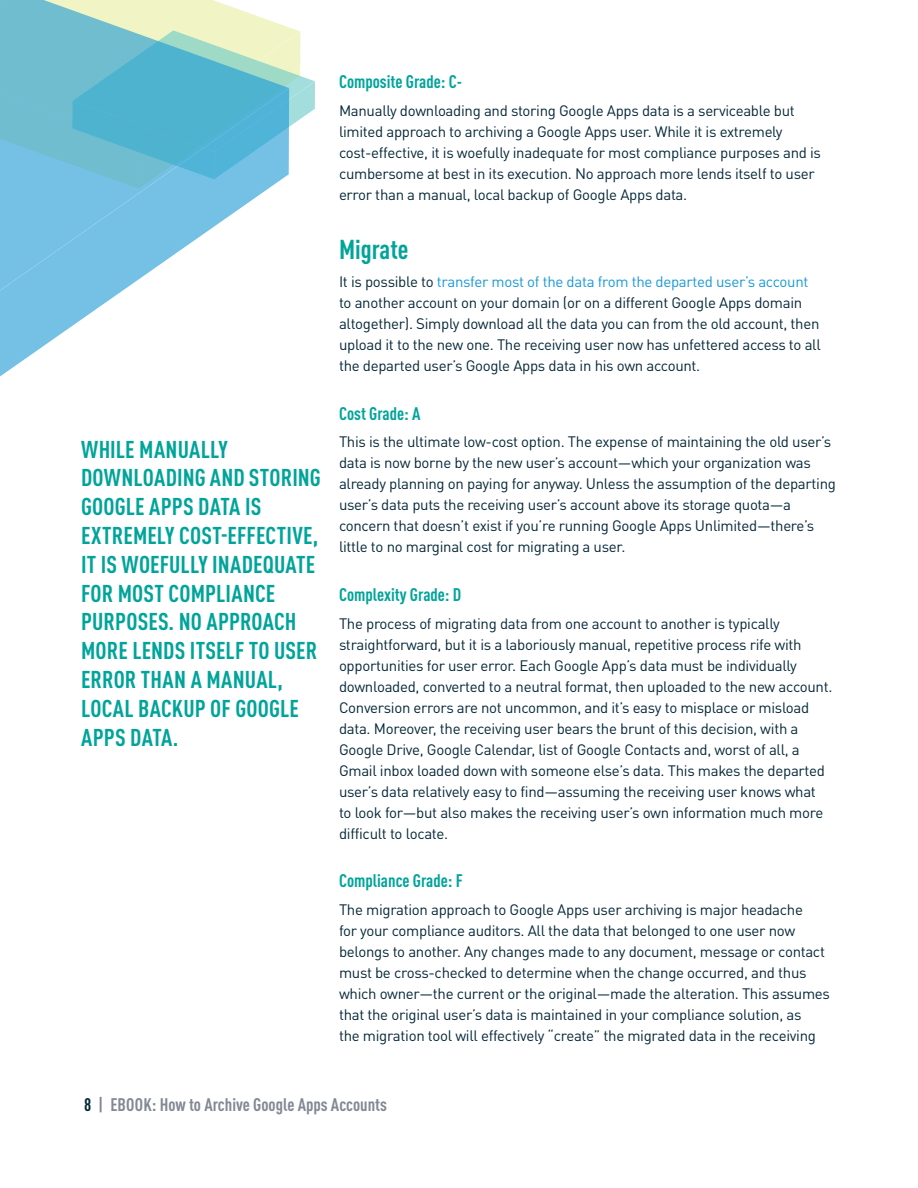
<style>
.page{position:relative;width:918px;height:1188px;background:#fff}
.page>*{position:absolute;margin:0;border:0;box-sizing:border-box;transform-origin:0 0}
.t1{font:700 condensed 27px "DINOT";color:#00a49a}
.t2{font:700 condensed 24px/28.8px "DINOT";letter-spacing:.005em;color:#00a49a}
.t3{font:700 condensed 18px "DINOT";color:#00a49a}
.t4{font:700 condensed 18px "DINOT";color:#828894}
.t5{font:15px/21px "DINOT";letter-spacing:-.02em;color:#062839}
.s1{color:#1999d6}
.s2{color:#062839}
</style>
<div class="page">
<svg style="left:289px;top:27px;width:26px;height:100px"></svg>
<svg style="left:0;top:309px;width:96px;height:68px"></svg>
<svg style="left:0;top:0;width:289px;height:309px"></svg>
<h2 class="t2" style="left:81px;top:434px;width:241px">WHILE MANUALLY<br>DOWNLOADING AND STORING<br>GOOGLE APPS DATA IS<br>EXTREMELY COST-EFFECTIVE,<br>IT IS WOEFULLY INADEQUATE<br>FOR MOST COMPLIANCE<br>PURPOSES. NO APPROACH<br>MORE LENDS ITSELF TO USER<br>ERROR THAN A MANUAL,<br>LOCAL BACKUP OF GOOGLE<br>APPS DATA.</h2>
<p class="t3" style="left:339px;top:71px;width:125px">Composite Grade: C-</p>
<p class="t5" style="left:339px;top:100px;width:484px">Manually downloading and storing Google Apps data is a serviceable but limited approach to archiving a Google Apps user. While it is extremely cost-effective, it is woefully inadequate for most compliance purposes and is cumbersome at best in its execution. No approach more lends itself to user error than a manual, local backup of Google Apps data.</p>
<h1 class="t1" style="left:339px;top:233px;width:71px">Migrate</h1>
<p class="t5" style="left:339px;top:271px;width:483px">It is possible to <span class="s1">transfer most of the data from the departed user’s account </span>to another account on your domain (or on a different Google Apps domain altogether). Simply download all the data you can from the old account, then upload it to the new one. The receiving user now has unfettered access to all the departed user’s Google Apps data in his own account.</p>
<p class="t3" style="left:339px;top:402px;width:83px">Cost Grade: A</p>
<p class="t5" style="left:339px;top:431px;width:498px">This is the ultimate low-cost option. The expense of maintaining the old user’s data is now borne by the new user’s account—which your organization was already planning on paying for anyway. Unless the assumption of the departing user’s data puts the receiving user’s account above its storage quota—a concern that doesn’t exist if you’re running Google Apps Unlimited—there’s little to no marginal cost for migrating a user.</p>
<p class="t3" style="left:339px;top:584px;width:124px">Complexity Grade: D</p>
<p class="t5" style="left:339px;top:612px;width:495px">The process of migrating data from one account to another is typically straightforward, but it is a laboriously manual, repetitive process rife with opportunities for user error. Each Google App’s data must be individually downloaded, converted to a neutral format, then uploaded to the new account.<br>Conversion errors are not uncommon, and it’s easy to misplace or misload data. Moreover, the receiving user bears the brunt of this decision, with a Google Drive, Google Calendar, list of Google Contacts and, worst of all, a Gmail inbox loaded down with someone else’s data. This makes the departed user’s data relatively easy to find—assuming the receiving user knows what<br>to look for—but also makes the receiving user’s own information much more difficult to locate.</p>
<p class="t3" style="left:339px;top:870px;width:125px">Compliance Grade: F</p>
<p class="t5" style="left:339px;top:899px;width:493px">The migration approach to Google Apps user archiving is major headache<br>for your compliance auditors. All the data that belonged to one user now belongs to another. Any changes made to any document, message or contact must be cross-checked to determine when the change occurred, and thus which owner—the current or the original—made the alteration. This assumes that the original user’s data is maintained in your compliance solution, as<br>the migration tool will effectively “create” the migrated data in the receiving</p>
<p class="t4" style="left:84px;top:1093px;width:304px"><span class="s2">8</span> | EBOOK: How to Archive Google Apps Accounts</p>
</div>
